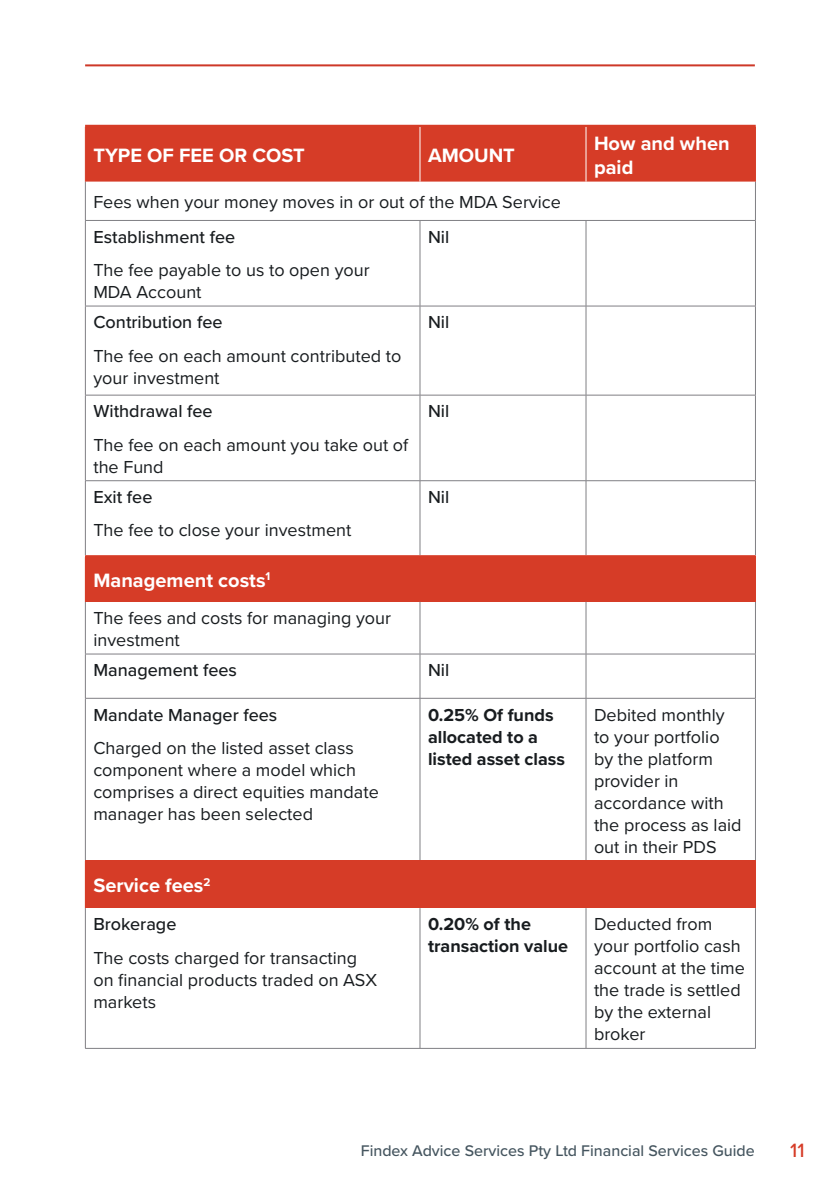
<style>
.page{position:relative;width:840px;height:1191px;background:#fff}
.page>*{position:absolute;margin:0;border:0;box-sizing:border-box;transform-origin:0 0}
.Major_Heading{font:700 20px/24px "Proxima Nova";color:#fff}
.t1{font:500 20px "Proxima Nova";color:#d63c27}
.BODY{font:18px/22px "Proxima Nova";color:#181c1f}
.BODY-2{font:500 18px "Proxima Nova";color:#181c1f}
.BODY-3{font:700 18px/22px "Proxima Nova";color:#181c1f}
.t2{font:500 16px "Proxima Nova";color:#45555f}
</style>
<div class="page">
<hr style="left:85px;top:64px;width:669px;height:2px;background:#ce3828">
<div style="left:86px;top:127px;width:668px;height:55px;background:#d63c27"></div>
<div style="left:85px;top:556px;width:670px;height:46px;background:#d63c27"></div>
<div style="left:85px;top:860px;width:670px;height:48px;background:#d63c27"></div>
<hr style="left:419px;top:127px;width:1px;height:55px;background:#fff">
<hr style="left:585px;top:127px;width:1px;height:55px;background:#fff">
<hr style="left:85px;top:182px;width:1px;height:38px;background:#807f84">
<hr style="left:754px;top:182px;width:1px;height:38px;background:#807f84">
<hr style="left:85px;top:220px;width:335px;height:1px;background:#807f84">
<hr style="left:85px;top:221px;width:1px;height:85px;background:#807f84">
<hr style="left:420px;top:220px;width:165px;height:1px;background:#807f84">
<hr style="left:419px;top:221px;width:1px;height:85px;background:#807f84">
<hr style="left:585px;top:220px;width:170px;height:1px;background:#807f84">
<hr style="left:585px;top:221px;width:1px;height:85px;background:#807f84">
<hr style="left:754px;top:221px;width:1px;height:85px;background:#807f84">
<hr style="left:85px;top:306px;width:335px;height:1px;background:#807f84">
<hr style="left:85px;top:306px;width:1px;height:89px;background:#807f84">
<hr style="left:420px;top:306px;width:165px;height:1px;background:#807f84">
<hr style="left:419px;top:306px;width:1px;height:89px;background:#807f84">
<hr style="left:585px;top:306px;width:170px;height:1px;background:#807f84">
<hr style="left:585px;top:306px;width:1px;height:89px;background:#807f84">
<hr style="left:754px;top:306px;width:1px;height:89px;background:#807f84">
<hr style="left:85px;top:395px;width:335px;height:1px;background:#807f84">
<hr style="left:85px;top:395px;width:1px;height:85px;background:#807f84">
<hr style="left:420px;top:395px;width:165px;height:1px;background:#807f84">
<hr style="left:419px;top:395px;width:1px;height:85px;background:#807f84">
<hr style="left:585px;top:395px;width:170px;height:1px;background:#807f84">
<hr style="left:585px;top:395px;width:1px;height:85px;background:#807f84">
<hr style="left:754px;top:395px;width:1px;height:85px;background:#807f84">
<hr style="left:85px;top:480px;width:335px;height:1px;background:#807f84">
<hr style="left:85px;top:481px;width:1px;height:74px;background:#807f84">
<hr style="left:420px;top:480px;width:165px;height:1px;background:#807f84">
<hr style="left:419px;top:481px;width:1px;height:74px;background:#807f84">
<hr style="left:585px;top:480px;width:170px;height:1px;background:#807f84">
<hr style="left:585px;top:481px;width:1px;height:74px;background:#807f84">
<hr style="left:754px;top:481px;width:1px;height:74px;background:#807f84">
<hr style="left:85px;top:602px;width:1px;height:52px;background:#807f84">
<hr style="left:419px;top:602px;width:1px;height:52px;background:#807f84">
<hr style="left:585px;top:602px;width:1px;height:52px;background:#807f84">
<hr style="left:754px;top:602px;width:1px;height:52px;background:#807f84">
<hr style="left:85px;top:653px;width:335px;height:1px;background:#807f84">
<hr style="left:85px;top:654px;width:1px;height:44px;background:#807f84">
<hr style="left:420px;top:653px;width:165px;height:1px;background:#807f84">
<hr style="left:419px;top:654px;width:1px;height:44px;background:#807f84">
<hr style="left:585px;top:653px;width:170px;height:1px;background:#807f84">
<hr style="left:585px;top:654px;width:1px;height:44px;background:#807f84">
<hr style="left:754px;top:654px;width:1px;height:44px;background:#807f84">
<hr style="left:85px;top:698px;width:335px;height:1px;background:#807f84">
<hr style="left:85px;top:698px;width:1px;height:162px;background:#807f84">
<hr style="left:420px;top:698px;width:165px;height:1px;background:#807f84">
<hr style="left:419px;top:698px;width:1px;height:162px;background:#807f84">
<hr style="left:585px;top:698px;width:170px;height:1px;background:#807f84">
<hr style="left:585px;top:698px;width:1px;height:162px;background:#807f84">
<hr style="left:754px;top:698px;width:1px;height:162px;background:#807f84">
<hr style="left:85px;top:908px;width:1px;height:140px;background:#807f84">
<hr style="left:419px;top:908px;width:1px;height:140px;background:#807f84">
<hr style="left:585px;top:908px;width:1px;height:140px;background:#807f84">
<hr style="left:754px;top:908px;width:1px;height:140px;background:#807f84">
<hr style="left:85px;top:1048px;width:335px;height:1px;background:#807f84">
<hr style="left:420px;top:1048px;width:165px;height:1px;background:#807f84">
<hr style="left:585px;top:1048px;width:170px;height:1px;background:#807f84">
<hr style="left:85px;top:555px;width:335px;height:2px;background:#d63c27">
<hr style="left:420px;top:555px;width:165px;height:2px;background:#d63c27">
<hr style="left:585px;top:555px;width:170px;height:2px;background:#d63c27">
<hr style="left:85px;top:125px;width:335px;height:2px;background:#d63c27">
<hr style="left:420px;top:125px;width:165px;height:2px;background:#d63c27">
<hr style="left:585px;top:125px;width:170px;height:2px;background:#d63c27">
<hr style="left:85px;top:127px;width:1px;height:55px;background:#d63c27">
<hr style="left:754px;top:127px;width:1px;height:55px;background:#d63c27">
<p class="Major_Heading" style="left:93px;top:142px;width:213px">TYPE OF FEE OR COST</p>
<p class="Major_Heading" style="left:428px;top:142px;width:88px">AMOUNT</p>
<p class="Major_Heading" style="left:593px;top:130px;width:137px">How and when paid</p>
<p class="BODY" style="left:93px;top:190px;width:469px">Fees when your money moves in or out of the MDA Service</p>
<p class="BODY-2" style="left:93px;top:223px;width:143px">Establishment fee</p>
<p class="BODY" style="left:93px;top:258px;width:277px">The fee payable to us to open your<br>MDA Account</p>
<p class="BODY-2" style="left:428px;top:223px;width:23px">Nil</p>
<p class="BODY-2" style="left:93px;top:309px;width:131px">Contribution fee</p>
<p class="BODY" style="left:93px;top:344px;width:309px">The fee on each amount contributed to your investment</p>
<p class="BODY-2" style="left:93px;top:398px;width:121px">Withdrawal fee</p>
<p class="BODY" style="left:93px;top:433px;width:316px">The fee on each amount you take out of the Fund</p>
<p class="BODY-2" style="left:93px;top:483px;width:60px">Exit fee</p>
<p class="BODY" style="left:93px;top:518px;width:259px">The fee to close your investment</p>
<p class="BODY-2" style="left:428px;top:309px;width:23px">Nil</p>
<p class="BODY-2" style="left:428px;top:398px;width:23px">Nil</p>
<p class="BODY-2" style="left:428px;top:483px;width:23px">Nil</p>
<p class="Major_Heading" style="left:93px;top:568px;width:178px">Management costs<sup>1</sup></p>
<p class="BODY" style="left:93px;top:606px;width:299px">The fees and costs for managing your investment</p>
<p class="BODY-2" style="left:93px;top:657px;width:145px">Management fees</p>
<p class="BODY-2" style="left:428px;top:657px;width:23px">Nil</p>
<p class="BODY-2" style="left:93px;top:701px;width:185px">Mandate Manager fees</p>
<p class="BODY" style="left:93px;top:736px;width:287px">Charged on the listed asset class component where a model which comprises a direct equities mandate manager has been selected</p>
<p class="BODY-3" style="left:428px;top:703px;width:138px">0.25% Of funds allocated to a listed asset class</p>
<p class="BODY" style="left:593px;top:702px;width:149px">Debited monthly to your portfolio by the platform provider in accordance with the process as laid out in their PDS</p>
<p class="Major_Heading" style="left:93px;top:873px;width:118px">Service fees<sup>2</sup></p>
<p class="BODY-2" style="left:93px;top:911px;width:84px">Brokerage</p>
<p class="BODY" style="left:93px;top:946px;width:285px">The costs charged for transacting on financial products traded on ASX markets</p>
<p class="BODY-3" style="left:428px;top:913px;width:142px">0.20% of the transaction value</p>
<p class="BODY" style="left:593px;top:912px;width:152px">Deducted from your portfolio cash account at the time the trade is settled by the external broker</p>
<p class="t2" style="left:360px;top:1139px;width:395px">Findex Advice Services Pty Ltd Financial Services Guide</p>
<p class="t1" style="left:789px;top:1134px;width:16px">11</p>
</div>
